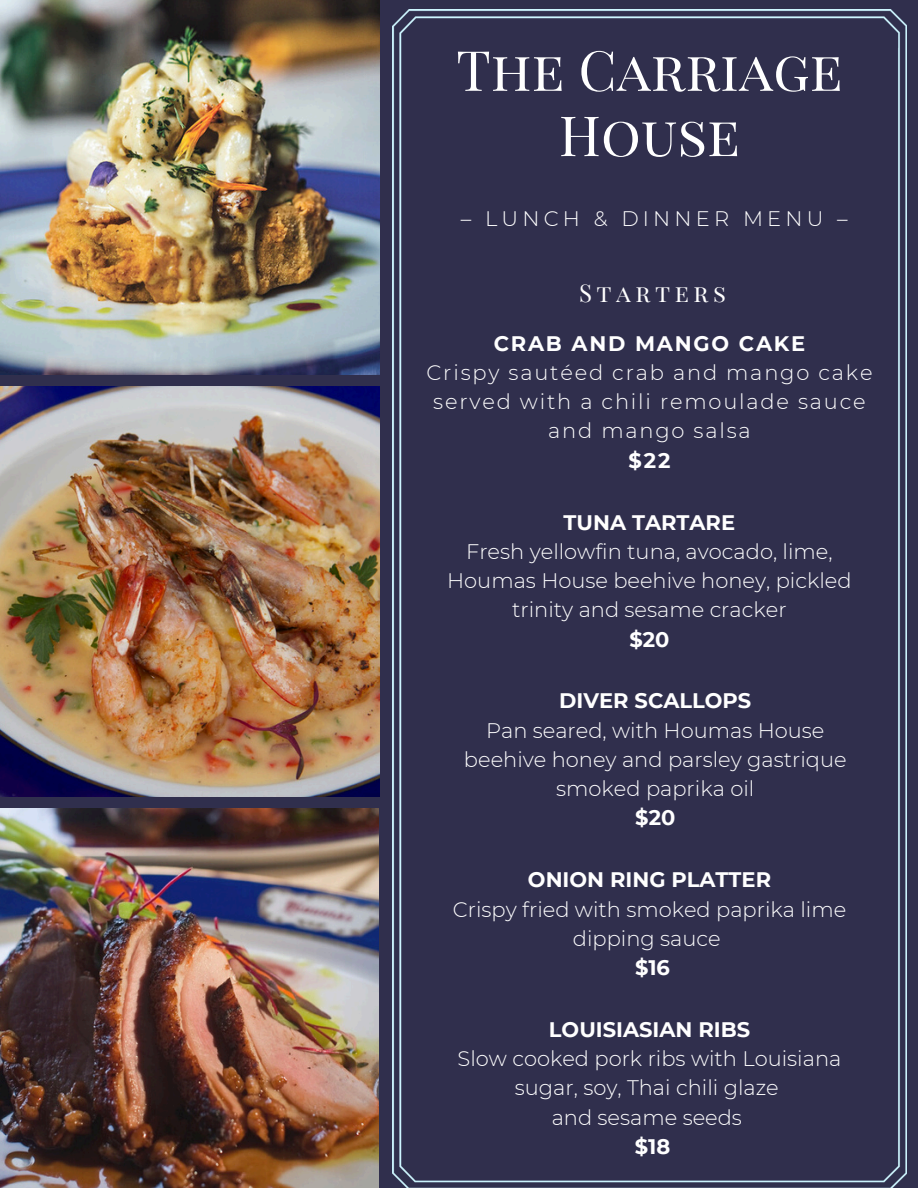
<style>
.page{position:relative;width:918px;height:1188px;background:#302f4d}
.page>*{position:absolute;margin:0;border:0;box-sizing:border-box;transform-origin:0 0}
.t1{font:55.5px/65.2px "Playfair Display SC";color:#fff;text-align:center}
.t2{font:24px "Playfair Display SC";letter-spacing:.19em;color:#fff}
.t3{font:300 21px/29.2px "Montserrat";color:#fff;text-align:center}
.t4{font:300 21px/29.2px "Montserrat";letter-spacing:.085em;color:#fff;text-align:center}
.t5{font:700 21px "Montserrat";color:#fff}
.t6{font:300 21px "Montserrat";letter-spacing:.2em;color:#fff}
.t7{font:700 21px "Montserrat";letter-spacing:.085em;color:#fff}
</style>
<div class="page">
<img style="left:0;top:0;width:379px;height:375px">
<img style="left:0;top:386px;width:379px;height:411px">
<img style="left:0;top:808px;width:379px;height:380px">
<img style="left:392px;top:9px;width:514px;height:1179px">
<h1 class="t1" style="left:456px;top:35px;width:388px">The Carriage<br>House</h1>
<h3 class="t6" style="left:461px;top:206px;width:388px">– LUNCH &amp; DINNER MENU –</h3>
<p class="t2" style="left:579px;top:276px;width:148px">Starters</p>
<h2 class="t7" style="left:494px;top:330px;width:313px">CRAB AND MANGO CAKE</h2>
<p class="t4" style="left:426px;top:358px;width:448px">Crispy sautéed crab and mango cake served with a chili remoulade sauce and mango salsa</p>
<p class="t5" style="left:629px;top:447px;width:43px">$22</p>
<p class="t5" style="left:564px;top:509px;width:173px">TUNA TARTARE</p>
<p class="t3" style="left:447px;top:537px;width:406px">Fresh yellowfin tuna, avocado, lime,<br>Houmas House beehive honey, pickled trinity and sesame cracker</p>
<p class="t5" style="left:629px;top:626px;width:42px">$20</p>
<p class="t5" style="left:559px;top:688px;width:194px">DIVER SCALLOPS</p>
<p class="t3" style="left:464px;top:716px;width:384px">Pan seared, with Houmas House beehive honey and parsley gastrique smoked paprika oil</p>
<p class="t5" style="left:635px;top:805px;width:42px">$20</p>
<p class="t5" style="left:528px;top:867px;width:245px">ONION RING PLATTER</p>
<p class="t3" style="left:453px;top:894px;width:395px">Crispy fried with smoked paprika lime dipping sauce</p>
<p class="t5" style="left:635px;top:955px;width:36px">$16</p>
<p class="t5" style="left:549px;top:1017px;width:203px">LOUISIASIAN RIBS</p>
<p class="t3" style="left:458px;top:1044px;width:385px">Slow cooked pork ribs with Louisiana sugar, soy, Thai chili glaze<br>and sesame seeds</p>
<p class="t5" style="left:635px;top:1134px;width:37px">$18</p>
</div>
